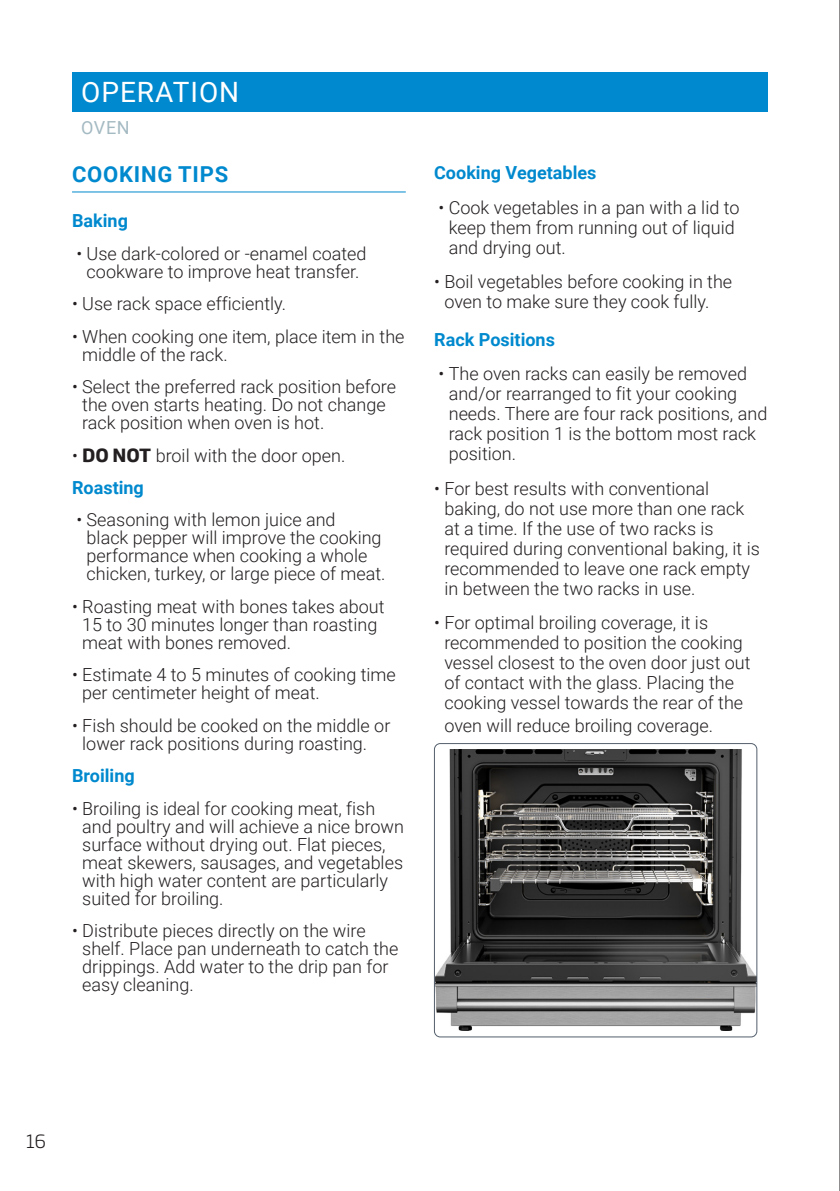
<style>
.page{position:relative;width:840px;height:1191px;background:#fff}
.page>*{position:absolute;margin:0;border:0;box-sizing:border-box;transform-origin:0 0}
.z_Page_Header_White{font:28px "Roboto";letter-spacing:.035em;color:#fff}
.z_Section_Header_Blu{font:700 22px "Roboto";letter-spacing:.035em;color:#0089ce}
.z_OM_Text_Left{font:300 18px/18px "Roboto";color:#231f20}
.z_OM_Text_Left-2{font:700 18px "Roboto";color:#0089ce}
.z_Page_Subeader_Gray{font:18px "Roboto";color:#a4bac2}
.t1{font:300 18px "Soho Gothic Pro";color:#231f20}
.s1{font-family:"Soho Gothic Pro";font-weight:700}
</style>
<div class="page">
<hr style="left:72px;top:191px;width:333px;height:1px;background:#0089ce">
<img style="left:436px;top:749px;width:318px;height:281px">
<div style="left:434px;top:743px;width:322px;height:294px;border:1px solid #545f6c;border-radius:6px"></div>
<div style="left:72px;top:72px;width:695px;height:39px;background:#0089ce"></div>
<hr style="left:839px;top:0;width:1px;height:1191px;background:#231f20">
<p class="z_Page_Header_White" style="left:81px;top:72px;width:159px">OPERATION</p>
<p class="z_Page_Subeader_Gray" style="left:81px;top:114px;width:50px">OVEN</p>
<p class="z_Section_Header_Blu" style="left:72px;top:159px;width:157px">COOKING TIPS</p>
<p class="z_OM_Text_Left-2" style="left:72px;top:208px;width:57px">Baking</p>
<p class="z_OM_Text_Left" style="left:76px;top:244px;width:291px;text-align:center">• Use dark-colored or -enamel coated cookware to improve heat transfer.</p>
<p class="z_OM_Text_Left" style="left:72px;top:294px;width:215px">• Use rack space efficiently.</p>
<p class="z_OM_Text_Left" style="left:82px;top:327px;width:323px;text-indent:-10px">• When cooking one item, place item in the middle of the rack.</p>
<p class="z_OM_Text_Left" style="left:82px;top:377px;width:315px;text-indent:-10px">• Select the preferred rack position before the oven starts heating. Do not change rack position when oven is hot.</p>
<p class="z_OM_Text_Left" style="left:72px;top:445px;width:275px">• <span class="s1">DO NOT</span> broil with the door open.</p>
<p class="z_OM_Text_Left-2" style="left:72px;top:475px;width:73px">Roasting</p>
<p class="z_OM_Text_Left" style="left:87px;top:510px;width:300px;text-indent:-10px">• Seasoning with lemon juice and<br>black pepper will improve the cooking performance when cooking a whole chicken, turkey, or large piece of meat.</p>
<p class="z_OM_Text_Left" style="left:82px;top:597px;width:303px;text-indent:-10px">• Roasting meat with bones takes about<br>15 to 30 minutes longer than roasting meat with bones removed.</p>
<p class="z_OM_Text_Left" style="left:82px;top:665px;width:315px;text-indent:-10px">• Estimate 4 to 5 minutes of cooking time per centimeter height of meat.</p>
<p class="z_OM_Text_Left" style="left:82px;top:715px;width:309px;text-indent:-10px">• Fish should be cooked on the middle or lower rack positions during roasting.</p>
<p class="z_OM_Text_Left-2" style="left:72px;top:763px;width:64px">Broiling</p>
<p class="z_OM_Text_Left" style="left:82px;top:798px;width:323px;text-indent:-10px">• Broiling is ideal for cooking meat, fish and poultry and will achieve a nice brown surface without drying out. Flat pieces, meat skewers, sausages, and vegetables with high water content are particularly suited for broiling.</p>
<p class="z_OM_Text_Left" style="left:82px;top:921px;width:317px;text-indent:-10px">• Distribute pieces directly on the wire shelf. Place pan underneath to catch the drippings. Add water to the drip pan for easy cleaning.</p>
<p class="z_OM_Text_Left-2" style="left:434px;top:160px;width:164px">Cooking Vegetables</p>
<p class="z_OM_Text_Left" style="left:448px;top:197px;width:292px;line-height:20px;text-indent:-10px">• Cook vegetables in a pan with a lid to keep them from running out of liquid and drying out.</p>
<p class="z_OM_Text_Left" style="left:444px;top:271px;width:289px;line-height:20px;text-indent:-10px">• Boil vegetables before cooking in the oven to make sure they cook fully.</p>
<p class="z_OM_Text_Left-2" style="left:434px;top:327px;width:122px">Rack Positions</p>
<p class="z_OM_Text_Left" style="left:448px;top:363px;width:320px;line-height:20px;text-indent:-10px">• The oven racks can easily be removed and/or rearranged to fit your cooking needs. There are four rack positions, and rack position 1 is the bottom most rack position.</p>
<p class="z_OM_Text_Left" style="left:444px;top:477px;width:317px;line-height:20px;text-indent:-10px">• For best results with conventional baking, do not use more than one rack at a time. If the use of two racks is required during conventional baking, it is recommended to leave one rack empty in between the two racks in use.</p>
<p class="z_OM_Text_Left" style="left:444px;top:612px;width:307px;line-height:20px;text-indent:-10px">• For optimal broiling coverage, it is recommended to position the cooking vessel closest to the oven door just out of contact with the glass. Placing the cooking vessel towards the rear of the</p>
<p class="z_OM_Text_Left" style="left:444px;top:716px;width:270px">oven will reduce broiling coverage.</p>
<p class="t1" style="left:26px;top:1127px;width:21px">16</p>
</div>
